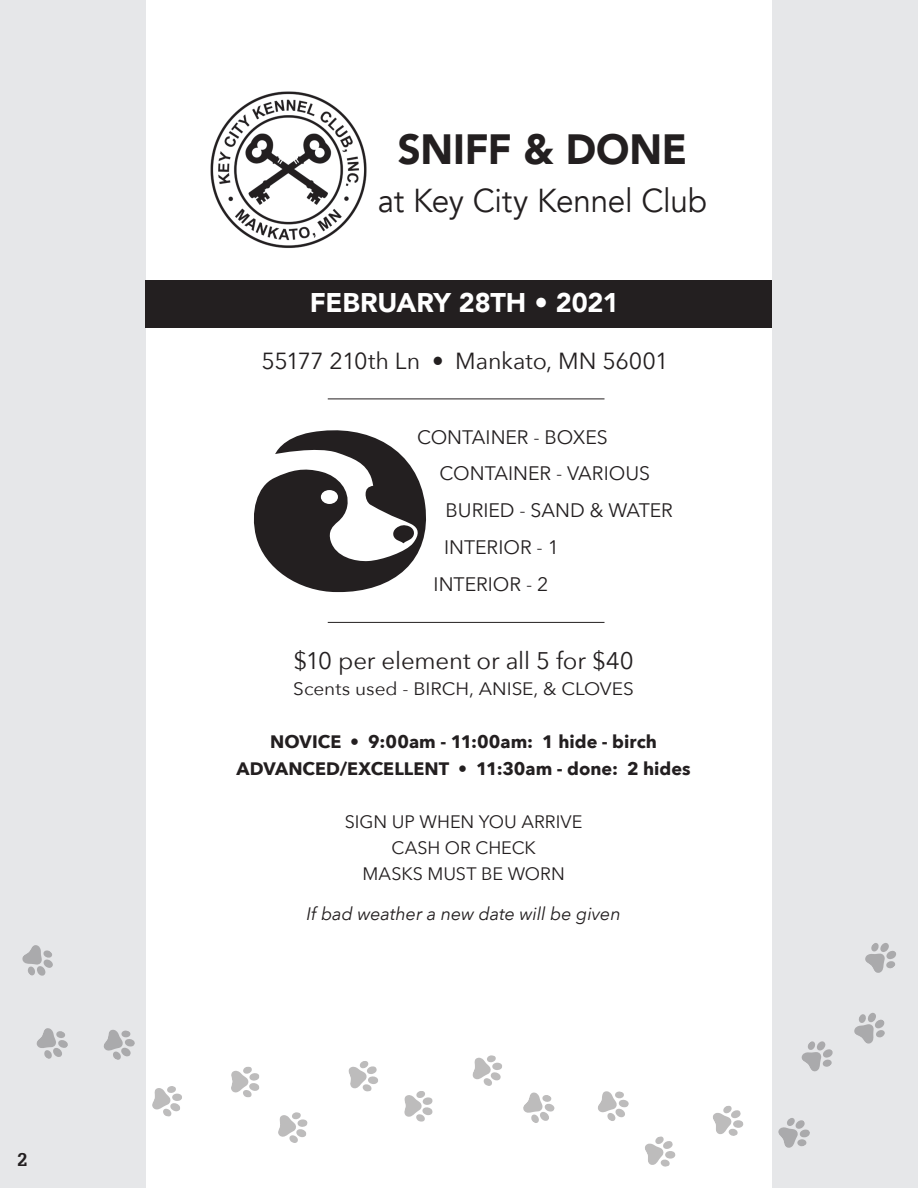
<style>
.page{position:relative;width:918px;height:1188px;background:#fff}
.page>*{position:absolute;margin:0;border:0;box-sizing:border-box;transform-origin:0 0}
.t1{font:900 42.3px "Avenir";letter-spacing:-.005em;color:#231f20;scale:.95 1}
.t2{font:33.15px "Avenir";letter-spacing:-.01em;color:#231f20;scale:.95 1}
.t3{font:900 27px "Avenir";letter-spacing:-.01em;color:#fff}
.t4{font:24px "Avenir Next";letter-spacing:-.01em;color:#231f20}
.t5{font:23.25px "Avenir Next";letter-spacing:-.01em;color:#231f20}
.t6{font:19.5px "Avenir Next";color:#231f20}
.t7{font:700 18px "Avenir Next";color:#231f20}
.t8{font:18px "Avenir Next";color:#231f20}
.t9{font:italic 18px "Avenir Next";letter-spacing:-.005em;color:#231f20}
.t10{font:18px "Avenir Next";color:#231f20;scale:1.06 1}
.t11{font:700 18px "Glypha LT Std";color:#231f20}
</style>
<div class="page">
<div style="left:0;top:0;width:146px;height:1188px;background:#e6e7e9"></div>
<div style="left:772px;top:0;width:146px;height:1188px;background:#e6e7e9"></div>
<svg style="left:523px;top:1092px;width:32px;height:31px"></svg>
<svg style="left:598px;top:1091px;width:31px;height:30px"></svg>
<svg style="left:645px;top:1136px;width:31px;height:31px"></svg>
<svg style="left:713px;top:1105px;width:31px;height:31px"></svg>
<svg style="left:778px;top:1118px;width:32px;height:30px"></svg>
<svg style="left:801px;top:1041px;width:32px;height:31px"></svg>
<svg style="left:854px;top:1012px;width:31px;height:32px"></svg>
<svg style="left:865px;top:943px;width:31px;height:30px"></svg>
<div style="left:146px;top:280px;width:626px;height:47px;background:#231f20"></div>
<img style="left:210px;top:91px;width:157px;height:157px">
<hr style="left:328px;top:622px;width:277px;height:1px;background:#231f20">
<svg style="left:253px;top:430px;width:173px;height:162px"></svg>
<div style="left:321px;top:490px;width:17px;height:14px;background:#fff;border-radius:50%"></div>
<hr style="left:328px;top:399px;width:277px;height:1px;background:#231f20">
<svg style="left:36px;top:1028px;width:32px;height:31px"></svg>
<svg style="left:103px;top:1029px;width:32px;height:31px"></svg>
<svg style="left:152px;top:1086px;width:30px;height:31px"></svg>
<svg style="left:231px;top:1066px;width:29px;height:32px"></svg>
<svg style="left:278px;top:1112px;width:30px;height:31px"></svg>
<svg style="left:348px;top:1061px;width:30px;height:31px"></svg>
<svg style="left:404px;top:1091px;width:29px;height:31px"></svg>
<svg style="left:472px;top:1055px;width:30px;height:31px"></svg>
<svg style="left:22px;top:945px;width:31px;height:31px"></svg>
<p class="t11" style="left:18px;top:1148px;width:12px">2</p>
<p class="t1" style="left:398px;top:113px;width:306px">SNIFF &amp; DONE</p>
<p class="t2" style="left:378px;top:180px;width:348px">at Key City Kennel Club</p>
<p class="t3" style="left:310px;top:280px;width:310px">FEBRUARY 28TH • 2021</p>
<p class="t5" style="left:262px;top:342px;width:409px">55177 210th Ln • Mankato, MN 56001</p>
<p class="t6" style="left:417px;top:420px;width:192px">CONTAINER - BOXES</p>
<p class="t6" style="left:440px;top:457px;width:212px">CONTAINER - VARIOUS</p>
<p class="t6" style="left:446px;top:494px;width:229px">BURIED - SAND &amp; WATER</p>
<p class="t6" style="left:444px;top:531px;width:116px">INTERIOR - 1</p>
<p class="t6" style="left:434px;top:568px;width:116px">INTERIOR - 2</p>
<p class="t4" style="left:293px;top:640px;width:342px">$10 per element or all 5 for $40</p>
<p class="t10" style="left:293px;top:674px;width:323px">Scents used - BIRCH, ANISE, &amp; CLOVES</p>
<p class="t7" style="left:270px;top:726px;width:388px">NOVICE • 9:00am - 11:00am: 1 hide - birch</p>
<p class="t7" style="left:237px;top:753px;width:456px">ADVANCED/EXCELLENT • 11:30am - done: 2 hides</p>
<p class="t8" style="left:345px;top:806px;width:239px">SIGN UP WHEN YOU ARRIVE</p>
<p class="t8" style="left:391px;top:833px;width:146px">CASH OR CHECK</p>
<p class="t8" style="left:363px;top:859px;width:204px">MASKS MUST BE WORN</p>
<p class="t9" style="left:307px;top:899px;width:316px">If bad weather a new date will be given</p>
</div>
